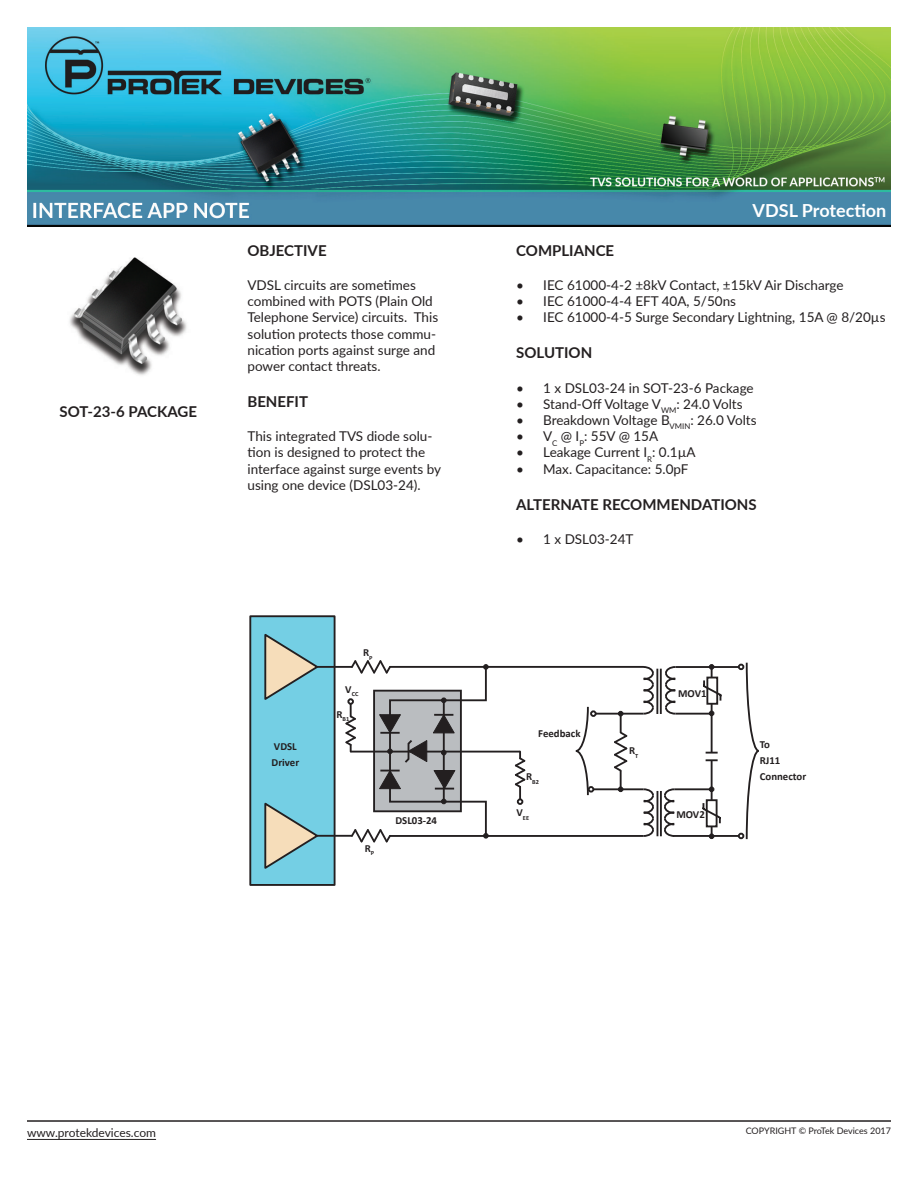
<style>
.page{position:relative;width:918px;height:1188px;background:#fff}
.page>*{position:absolute;margin:0;border:0;box-sizing:border-box;transform-origin:0 0}
.t1{font:700 18px "Lato";color:#fff}
.t2{font:700 15px "Lato";color:#231f20}
.t3{font:13.5px/16.2px "Lato";color:#231f20}
.t4{font:12px "Lato";color:#231f20}
.t5{font:700 10.8px/16.2px "Calibri";color:#231f20}
.t6{font:9px "Lato";color:#231f20}
.t7{font:700 6.3px "Calibri";color:#231f20}
</style>
<div class="page">
<hr style="left:27px;top:1120px;width:864px;height:2px;background:#231f20">
<hr style="left:27px;top:1139px;width:129px;height:1px;background:#231f20">
<img style="left:27px;top:27px;width:864px;height:200px">
<img style="left:69px;top:257px;width:118px;height:118px">
<div style="left:250px;top:616px;width:85px;height:269px;background:#74cfe4"></div>
<div style="left:249px;top:615px;width:87px;height:271px;border:2px solid #231f20"></div>
<hr style="left:351px;top:751px;width:169px;height:2px;background:#231f20">
<hr style="left:660px;top:791px;width:2px;height:45px;background:#231f20">
<hr style="left:657px;top:791px;width:1px;height:45px;background:#231f20">
<svg style="left:642px;top:788px;width:12px;height:49px"></svg>
<hr style="left:389px;top:835px;width:255px;height:2px;background:#231f20">
<hr style="left:390px;top:666px;width:254px;height:2px;background:#231f20">
<hr style="left:317px;top:666px;width:35px;height:2px;background:#231f20">
<hr style="left:317px;top:835px;width:35px;height:2px;background:#231f20">
<svg style="left:264px;top:634px;width:57px;height:66px"></svg>
<svg style="left:264px;top:802px;width:57px;height:67px"></svg>
<hr style="left:593px;top:788px;width:51px;height:2px;background:#231f20">
<svg style="left:664px;top:788px;width:12px;height:49px"></svg>
<hr style="left:660px;top:669px;width:2px;height:45px;background:#231f20">
<hr style="left:656px;top:669px;width:2px;height:45px;background:#231f20">
<svg style="left:642px;top:665px;width:12px;height:50px"></svg>
<svg style="left:665px;top:666px;width:12px;height:49px"></svg>
<hr style="left:673px;top:835px;width:66px;height:2px;background:#231f20">
<hr style="left:674px;top:788px;width:38px;height:2px;background:#231f20">
<hr style="left:675px;top:666px;width:64px;height:2px;background:#231f20">
<hr style="left:593px;top:713px;width:51px;height:2px;background:#231f20">
<hr style="left:675px;top:713px;width:37px;height:2px;background:#231f20">
<hr style="left:711px;top:760px;width:2px;height:76px;background:#231f20">
<hr style="left:711px;top:667px;width:2px;height:86px;background:#231f20">
<div style="left:706px;top:799px;width:12px;height:28px;border:2px solid #231f20"></div>
<svg style="left:702px;top:801px;width:19px;height:24px"></svg>
<div style="left:706px;top:677px;width:12px;height:28px;border:2px solid #231f20"></div>
<svg style="left:703px;top:679px;width:19px;height:23px"></svg>
<svg style="left:709px;top:664px;width:5px;height:6px"></svg>
<svg style="left:709px;top:834px;width:5px;height:5px"></svg>
<svg style="left:612px;top:711px;width:17px;height:81px"></svg>
<svg style="left:706px;top:752px;width:12px;height:9px"></svg>
<svg style="left:738px;top:662px;width:21px;height:178px"></svg>
<svg style="left:513px;top:752px;width:13px;height:52px"></svg>
<div style="left:517px;top:798px;width:6px;height:7px;border:2px solid #231f20;border-radius:50%"></div>
<svg style="left:344px;top:660px;width:145px;height:183px"></svg>
<div style="left:347px;top:698px;width:7px;height:7px;border:2px solid #231f20;border-radius:50%"></div>
<div style="left:590px;top:710px;width:7px;height:7px;border:2px solid #231f20;border-radius:50%"></div>
<svg style="left:575px;top:706px;width:21px;height:90px"></svg>
<div style="left:588px;top:786px;width:6px;height:7px;border:2px solid #231f20;border-radius:50%"></div>
<p class="t2" style="left:60px;top:401px;width:139px">SOT-23-6 PACKAGE</p>
<p class="t2" style="left:248px;top:239px;width:81px">OBJECTIVE</p>
<p class="t3" style="left:248px;top:276px;width:192px">VDSL circuits are sometimes combined with POTS (Plain Old<br>Telephone Service) circuits. This solution protects those commu&shy;nication ports against surge and power contact threats.</p>
<p class="t2" style="left:248px;top:390px;width:62px">BENEFIT</p>
<p class="t3" style="left:248px;top:428px;width:195px">This integrated TVS diode solu&shy;tion is designed to protect the interface against surge events by using one device (DSL03-24).</p>
<p class="t5" style="left:272px;top:738px;width:29px">VDSL<br>Driver</p>
<p class="t5" style="left:363px;top:645px;width:11px">R<sub>P</sub></p>
<p class="t7" style="left:345px;top:690px;width:15px"><sup>V</sup>CC</p>
<p class="t7" style="left:336px;top:715px;width:14px"><sup>R</sup>B1</p>
<p class="t5" style="left:365px;top:840px;width:11px">R<sub>P</sub></p>
<p class="t5" style="left:395px;top:813px;width:43px">DSL03-24</p>
<h1 class="t1" style="left:753px;top:197px;width:135px">VDSL Protection</h1>
<p class="t2" style="left:516px;top:239px;width:99px">COMPLIANCE</p>
<p class="t3" style="left:516px;top:276px;width:329px">• IEC 61000-4-2 ±8kV Contact, ±15kV Air Discharge</p>
<p class="t3" style="left:516px;top:293px;width:221px">• IEC 61000-4-4 EFT 40A, 5/50ns</p>
<p class="t3" style="left:516px;top:309px;width:371px">• IEC 61000-4-5 Surge Secondary Lightning, 15A @ 8/20µs</p>
<p class="t2" style="left:516px;top:342px;width:78px">SOLUTION</p>
<p class="t3" style="left:516px;top:379px;width:239px">• 1 x DSL03-24 in SOT-23-6 Package</p>
<p class="t3" style="left:516px;top:395px;width:228px">• Stand-Off Voltage V<sub>WM</sub>: 24.0 Volts</p>
<p class="t3" style="left:516px;top:411px;width:242px">• Breakdown Voltage B<sub>VMIN</sub>: 26.0 Volts</p>
<p class="t3" style="left:516px;top:428px;width:143px">• V<sub>C</sub> @ I<sub>P</sub>: 55V @ 15A</p>
<p class="t3" style="left:516px;top:444px;width:181px">• Leakage Current I<sub>R</sub>: 0.1µA</p>
<p class="t3" style="left:516px;top:460px;width:174px">• Max. Capacitance: 5.0pF</p>
<p class="t2" style="left:516px;top:493px;width:242px">ALTERNATE RECOMMENDATIONS</p>
<p class="t3" style="left:516px;top:530px;width:119px">• 1 x DSL03-24T</p>
<p class="t5" style="left:538px;top:725px;width:44px">Feedback</p>
<p class="t7" style="left:526px;top:778px;width:14px"><sup>R</sup>B2</p>
<p class="t7" style="left:517px;top:813px;width:14px"><sup>V</sup>EE</p>
<p class="t5" style="left:629px;top:742px;width:11px">R<sub>T</sub></p>
<p class="t5" style="left:678px;top:686px;width:30px">MOV1</p>
<p class="t5" style="left:676px;top:806px;width:30px">MOV2</p>
<p class="t5" style="left:760px;top:736px;width:48px">To<br>RJ11<br>Connector</p>
<p class="t4" style="left:27px;top:1124px;width:131px">www.protekdevices.com</p>
<p class="t6" style="left:746px;top:1125px;width:147px">COPYRIGHT © ProTek Devices 2017</p>
</div>
